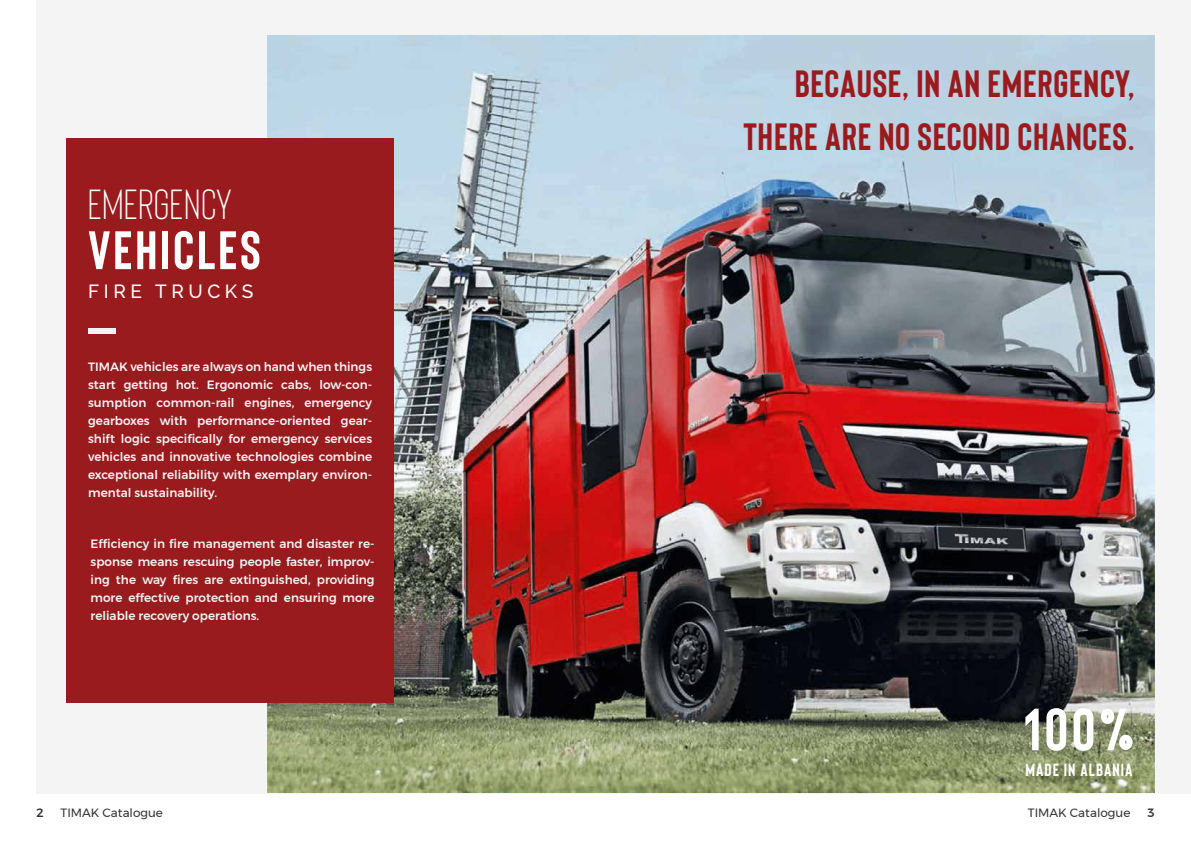
<style>
.page{position:relative;width:1191px;height:842px;background:#fff}
.page>*{position:absolute;margin:0;border:0;box-sizing:border-box;transform-origin:0 0}
.t1{font:700 59.6px "Bison";color:#fff}
.t2{font:700 54px "Bison";letter-spacing:.05em;color:#fff}
.t3{font:42px "Bison";letter-spacing:.02em;color:#fff}
.t4{font:700 38px/53px "Bison";letter-spacing:.02em;color:#991b1e;text-align:right}
.t5{font:500 19px "Raleway";letter-spacing:.24em;color:#fff}
.t6{font:700 17.7px "Bison";letter-spacing:.06em;color:#fff}
.t7{font:500 12px/18px "Montserrat";color:#f4f4f4;text-align:justify}
.t8{font:12px "Montserrat";color:#343433}
.t9{font:500 12px "Montserrat";color:#343433}
</style>
<div class="page">
<div style="left:36px;top:0;width:1155px;height:793px;background:#f4f4f4"></div>
<img style="left:268px;top:36px;width:886px;height:757px">
<div style="left:67px;top:139px;width:327px;height:564px;background:#991b1e"></div>
<div style="left:89px;top:328px;width:27px;height:6px;background:#f4f4f4"></div>
<h3 class="t3" style="left:88px;top:183px;width:145px">EMERGENCY</h3>
<h2 class="t2" style="left:88px;top:221px;width:174px">VEHICLES</h2>
<h3 class="t5" style="left:88px;top:280px;width:167px">FIRE TRUCKS</h3>
<p class="t7" style="left:88px;top:358px;width:285px">TIMAK vehicles are always on hand when things start getting hot. Ergonomic cabs, low-con&shy;sumption common-rail engines, emergency gearboxes with performance-oriented gear&shy;shift logic specifically for emergency services vehicles and innovative technologies combine exceptional reliability with exemplary environ&shy;mental sustainability.</p>
<p class="t7" style="left:91px;top:534px;width:285px">Efficiency in fire management and disaster re&shy;sponse means rescuing people faster, improv&shy;ing the way fires are extinguished, providing more effective protection and ensuring more reliable recovery operations.</p>
<h3 class="t4" style="left:743px;top:57px;width:393px">BECAUSE, IN AN EMERGENCY,<br>THERE ARE NO SECOND CHANCES.</h3>
<h1 class="t1" style="left:1023px;top:697px;width:112px">100%</h1>
<h3 class="t6" style="left:1025px;top:760px;width:109px">MADE IN ALBANIA</h3>
<p class="t9" style="left:37px;top:804px;width:9px">2</p>
<p class="t8" style="left:61px;top:804px;width:104px">TIMAK Catalogue</p>
<p class="t8" style="left:1028px;top:804px;width:104px">TIMAK Catalogue</p>
<p class="t9" style="left:1147px;top:804px;width:9px">3</p>
</div>
